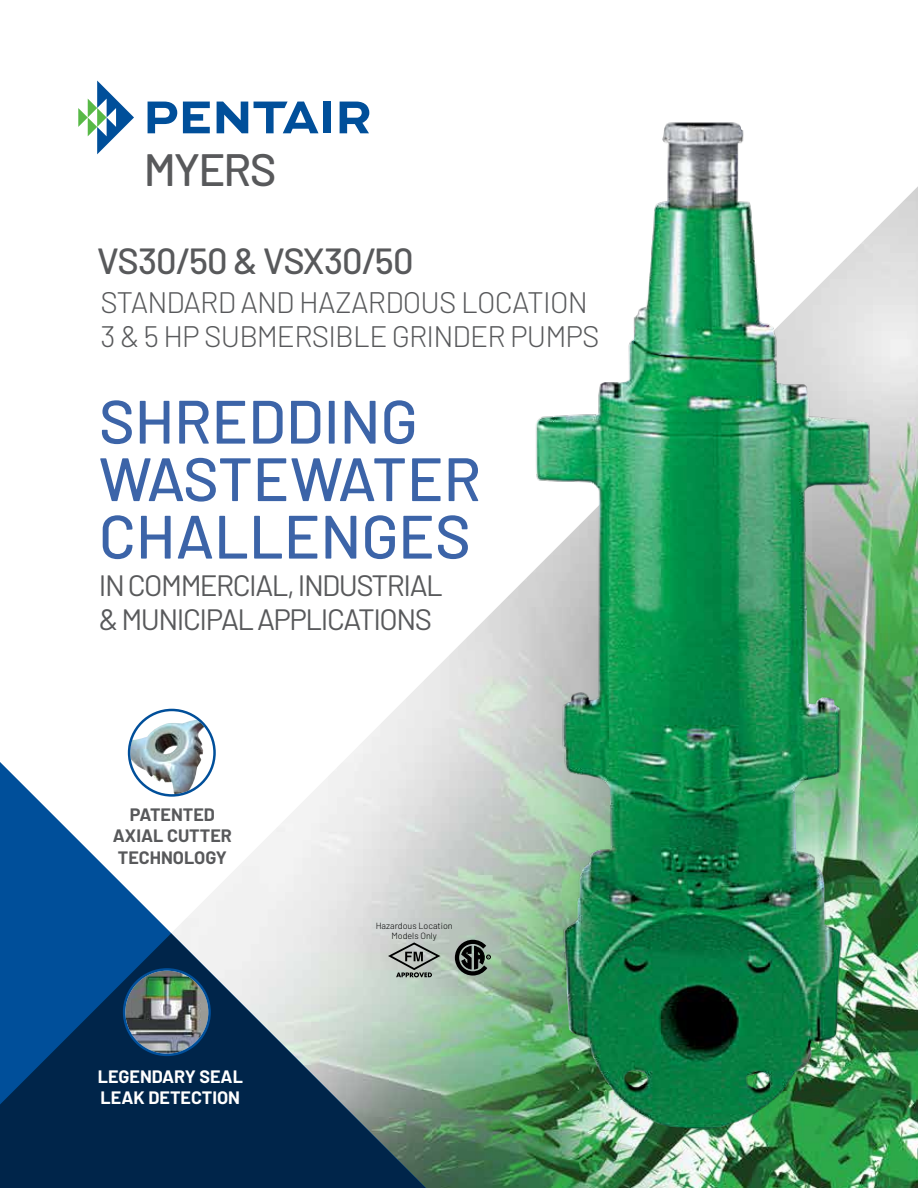
<style>
.page{position:relative;width:918px;height:1188px;background:#fff}
.page>*{position:absolute;margin:0;border:0;box-sizing:border-box;transform-origin:0 0}
.t1{font:500 61.05px/57.4px "Barlow";color:#3c64a8}
.t2{font:500 45.45px "Barlow";letter-spacing:-.045em;color:#58595b}
.t3{font:500 36.3px "Barlow";letter-spacing:-.025em;color:#58595b}
.t4{font:300 29.7px/33.9px "Barlow";letter-spacing:-.025em;color:#58595b}
.t5{font:29.55px/34.3px "Barlow";letter-spacing:-.05em;color:#58595b}
.t6{font:700 18px/21.6px "Barlow";color:#58595b;text-align:center}
.t7{font:700 18px/21.6px "Barlow";color:#fff}
.t8{font:300 9px/9.8px "Barlow";color:#000;text-align:center}
</style>
<div class="page">
<img style="left:127px;top:186px;width:791px;height:1002px">
<svg style="left:0;top:762px;width:426px;height:171px"></svg>
<svg style="left:0;top:933px;width:470px;height:255px;background:#42657c"></svg>
<img style="left:514px;top:122px;width:375px;height:1029px">
<svg style="left:455px;top:940px;width:36px;height:36px"></svg>
<svg style="left:388px;top:942px;width:52px;height:35px;background:#999f9a"></svg>
<svg style="left:78px;top:81px;width:56px;height:73px"></svg>
<svg style="left:148px;top:102px;width:29px;height:31px"></svg>
<svg style="left:183px;top:102px;width:27px;height:31px"></svg>
<svg style="left:217px;top:102px;width:31px;height:31px"></svg>
<svg style="left:254px;top:102px;width:65px;height:31px"></svg>
<div style="left:324px;top:102px;width:7px;height:31px;background:#004f9a"></div>
<svg style="left:340px;top:102px;width:29px;height:31px"></svg>
<svg style="left:129px;top:710px;width:86px;height:85px"></svg>
<img style="left:130px;top:720px;width:74px;height:74px">
<div style="left:128px;top:709px;width:88px;height:88px;border:3px solid #004f9a;border-radius:50%"></div>
<svg style="left:124px;top:969px;width:86px;height:86px"></svg>
<img style="left:125px;top:971px;width:83px;height:83px;border-radius:41px">
<div style="left:123px;top:968px;width:88px;height:88px;border:3px solid #004f9a;border-radius:50%"></div>
<h2 class="t2" style="left:144px;top:142px;width:134px">MYERS</h2>
<p class="t3" style="left:97px;top:239px;width:318px">VS30/50 &amp; VSX30/50</p>
<p class="t4" style="left:100px;top:285px;width:501px">STANDARD AND HAZARDOUS LOCATION<br>3 &amp; 5 HP SUBMERSIBLE GRINDER PUMPS</p>
<h1 class="t1" style="left:99px;top:392px;width:384px">SHREDDING<br>WASTEWATER<br>CHALLENGES</h1>
<p class="t5" style="left:99px;top:567px;width:346px">IN COMMERCIAL, INDUSTRIAL &amp; MUNICIPAL APPLICATIONS</p>
<p class="t6" style="left:113px;top:804px;width:121px">PATENTED<br>AXIAL CUTTER<br>TECHNOLOGY</p>
<p class="t7" style="left:98px;top:1065px;width:147px">LEGENDARY SEAL<br>LEAK DETECTION</p>
<p class="t8" style="left:376px;top:920px;width:79px">Hazardous Location<br>Models Only</p>
</div>
